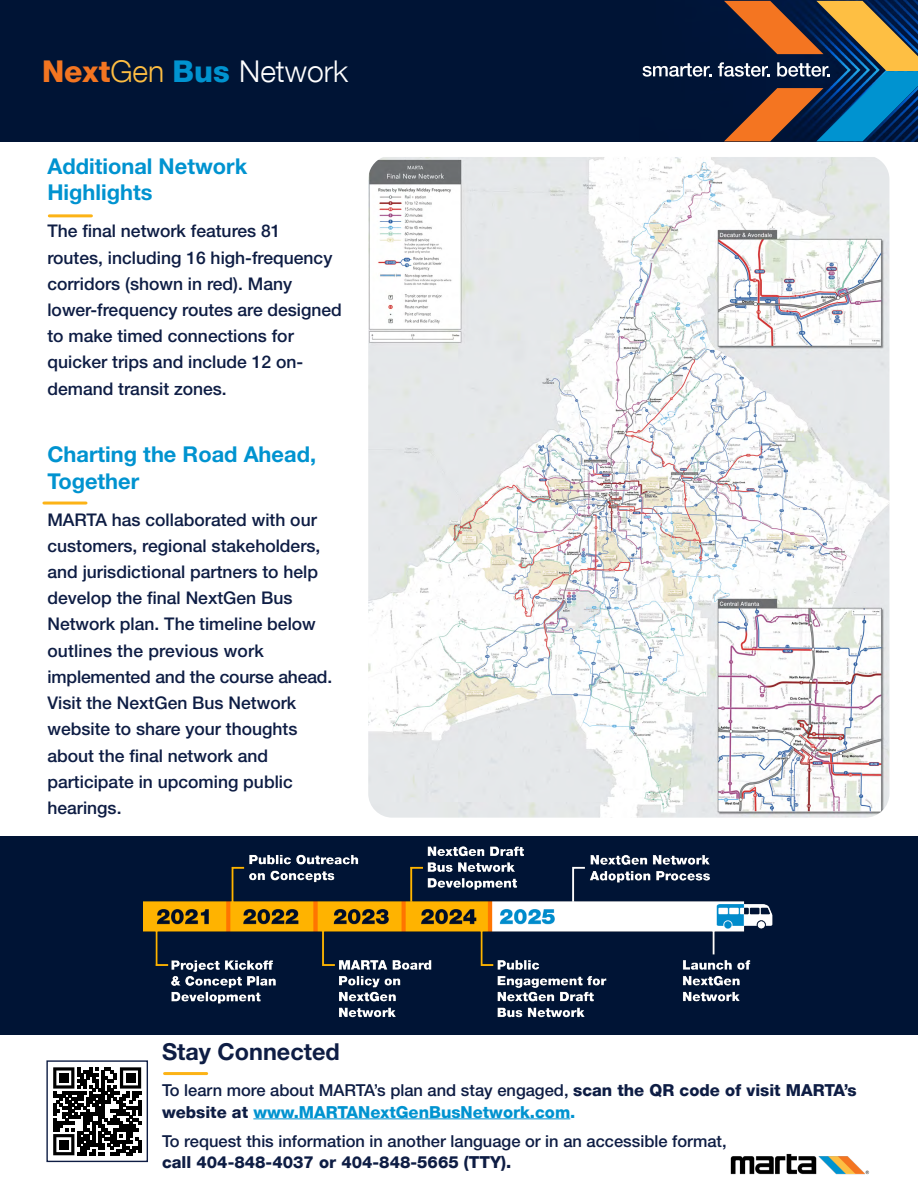
<style>
.page{position:relative;width:918px;height:1188px;background:#fff}
.page>*{position:absolute;margin:0;border:0;box-sizing:border-box;transform-origin:0 0}
.t1{font:300 30px "Helvetica Neue LT Com";color:#fff}
.t2{font:700 23.4px "Helvetica Neue LT Std";color:#0e1d44}
.t3{font:700 21.9px/26.2px "Helvetica Neue LT Std";color:#0093d0}
.t4{font:500 17.55px/26.2px "Helvetica Neue LT Std";color:#0e1d44}
.t5{font:500 16.5px "Helvetica Neue LT Std";color:#0e1d44}
.t6{font:800 16.5px "Helvetica Neue LT Com";color:#0093d0}
.t7{font:800 16.5px "Helvetica Neue LT Com";color:#0e1d44}
.s1{font-weight:800;color:#f37521}
.s2{color:#febe43}
.s3{font-weight:800;color:#0093d0}
.s4{font-family:"Helvetica Neue LT Com";font-weight:800}
.s5{color:#0e1d44}
</style>
<div class="page">
<svg style="left:53px;top:1067px;width:88px;height:88px"></svg>
<div style="left:59px;top:1073px;width:9px;height:10px;background:#000"></div>
<div style="left:126px;top:1073px;width:9px;height:10px;background:#000"></div>
<div style="left:59px;top:1140px;width:9px;height:9px;background:#000"></div>
<div style="left:46px;top:1060px;width:102px;height:102px;border:1px solid #0e1d44"></div>
<div style="left:0;top:836px;width:918px;height:199px;background:#001435"></div>
<img style="left:143px;top:846px;width:630px;height:172px">
<img style="left:368px;top:157px;width:521px;height:661px">
<hr style="left:44px;top:502px;width:42px;height:3px;background:#fcb316">
<hr style="left:49px;top:214px;width:42px;height:3px;background:#fcb316">
<div style="left:0;top:0;width:766px;height:141px;background:#001435"></div>
<svg style="left:643px;top:63px;width:69px;height:14px"></svg>
<svg style="left:718px;top:1px;width:200px;height:140px"></svg>
<hr style="left:165px;top:1072px;width:42px;height:3px;background:#fcb316">
<hr style="left:253px;top:1118px;width:317px;height:1px;background:#0093d0">
<img style="left:730px;top:1153px;width:140px;height:22px">
<h1 class="t1" style="left:42px;top:53px;width:308px"><span class="s1">Next</span><span class="s2">Gen</span> <span class="s3">Bus</span> Network</h1>
<p class="t3" style="left:47px;top:153px;width:201px">Additional Network<br>Highlights</p>
<p class="t4" style="left:47px;top:218px;width:296px">The final network features 81<br>routes, including 16 high-frequency corridors (shown in red). Many lower-frequency routes are designed to make timed connections for quicker trips and include 12 on&shy;demand transit zones.</p>
<p class="t3" style="left:47px;top:441px;width:270px">Charting the Road Ahead,<br>Together</p>
<p class="t4" style="left:47px;top:506px;width:286px">MARTA has collaborated with our customers, regional stakeholders, and jurisdictional partners to help develop the final NextGen Bus<br>Network plan. The timeline below outlines the previous work implemented and the course ahead.<br>Visit the NextGen Bus Network website to share your thoughts about the final network and participate in upcoming public hearings.</p>
<h2 class="t2" style="left:162px;top:1037px;width:179px">Stay Connected</h2>
<p class="t5" style="left:162px;top:1080px;width:696px">To learn more about MARTA’s plan and stay engaged, <span class="s4">scan the QR code of visit MARTA’s</span></p>
<p class="t6" style="left:162px;top:1102px;width:415px"><span class="s5">website at</span> www.MARTANextGenBusNetwork.com.</p>
<p class="t5" style="left:162px;top:1131px;width:566px">To request this information in another language or in an accessible format,</p>
<p class="t7" style="left:162px;top:1153px;width:351px">call 404-848-4037 or 404-848-5665 (TTY).</p>
</div>
